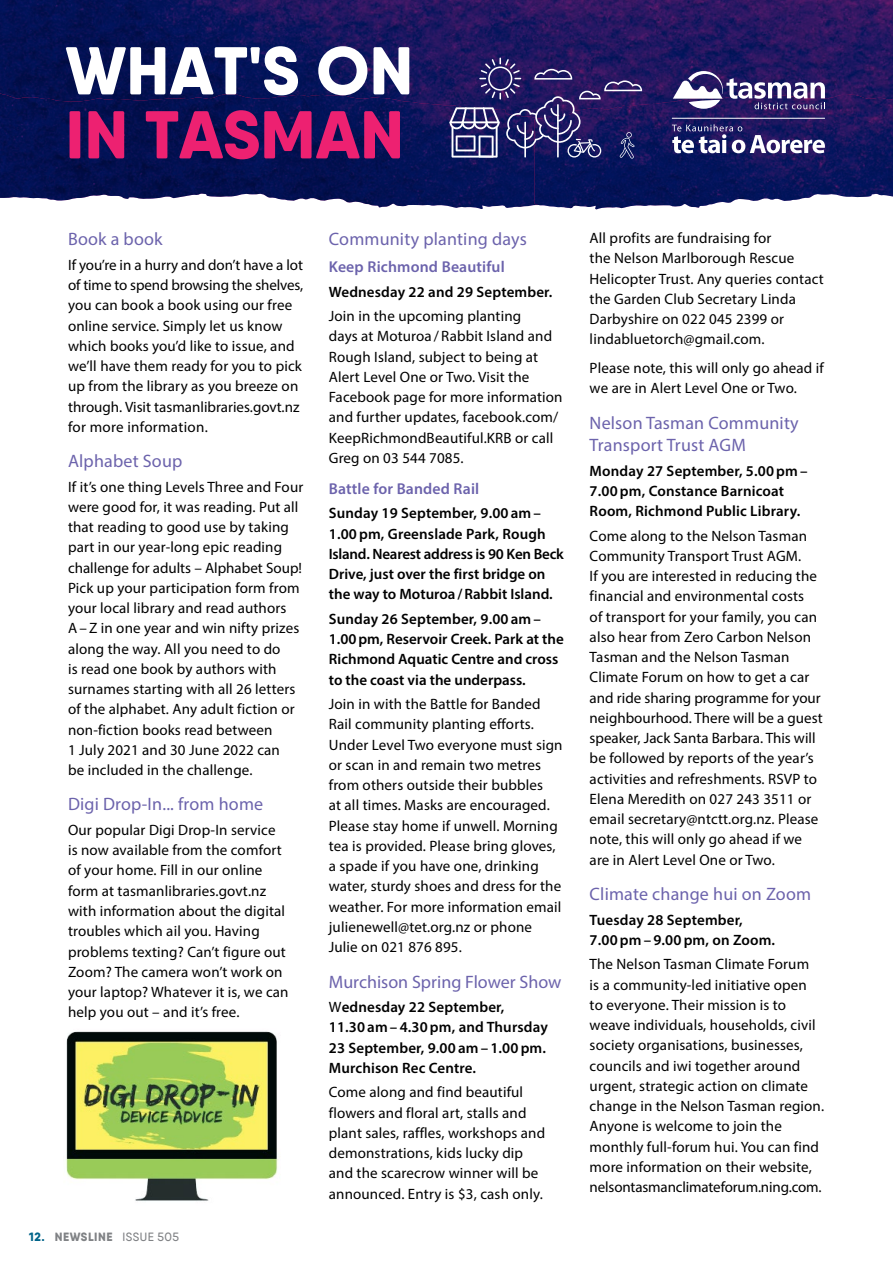
<style>
.page{position:relative;width:893px;height:1263px;background:#fff}
.page>*{position:absolute;margin:0;border:0;box-sizing:border-box;transform-origin:0 0}
.t1{font:800 67.5px "Qanelas Soft DEMO";color:#fff}
.t2{font:800 67.5px "Qanelas Soft DEMO";color:#ed2171}
.t3{font:18px/22.5px "Myriad Pro";letter-spacing:.01em;color:#6c63ac}
.t4{font:600 15.75px "Myriad Pro";letter-spacing:.01em;color:#6c63ac}
.t5{font:15px/20.2px "Myriad Pro";letter-spacing:.01em;color:#000}
.t6{font:600 15px/20.2px "Myriad Pro";letter-spacing:.01em;color:#000}
.t7{font:800 12px "Qanelas Soft DEMO";letter-spacing:.045em;color:#808285}
.s1{color:#00648a}
.s2{font-weight:500}
.s3{font-weight:400}
</style>
<div class="page">
<img style="left:0;top:0;width:893px;height:70px">
<svg style="left:0;top:70px;width:534px;height:139px;background:#051154"></svg>
<img style="left:0;top:193px;width:481px;height:16px">
<svg style="left:642px;top:70px;width:251px;height:128px;background:#1c1861"></svg>
<img style="left:534px;top:95px;width:312px;height:114px">
<svg style="left:449px;top:58px;width:193px;height:101px;background:#373172"></svg>
<svg style="left:673px;top:71px;width:152px;height:38px"></svg>
<hr style="left:672px;top:118px;width:153px;height:1px;background:#fff">
<svg style="left:672px;top:124px;width:153px;height:29px"></svg>
<img style="left:66px;top:1031px;width:213px;height:170px">
<h1 class="t1" style="left:65px;top:40px;width:349px">WHAT'S ON</h1>
<h1 class="t2" style="left:65px;top:104px;width:340px">IN TASMAN</h1>
<p class="t3" style="left:68px;top:228px;width:96px">Book a book</p>
<p class="t5" style="left:68px;top:254px;width:237px">If you’re in a hurry and don’t have a lot of time to spend browsing the shelves, you can book a book using our free online service. Simply let us know which books you’d like to issue, and we’ll have them ready for you to pick up from the library as you breeze on through. Visit tasmanlibraries.govt.nz for more information.</p>
<p class="t3" style="left:68px;top:450px;width:116px">Alphabet Soup</p>
<p class="t5" style="left:68px;top:476px;width:237px">If it’s one thing Levels Three and Four were good for, it was reading. Put all that reading to good use by taking part in our year-long epic reading challenge for adults – Alphabet Soup!<br>Pick up your participation form from your local library and read authors A– Z in one year and win nifty prizes along the way. All you need to do<br>is read one book by authors with surnames starting with all 26 letters of the alphabet. Any adult fiction or non-fiction books read between<br>1 July 2021 and 30 June 2022 can<br>be included in the challenge.</p>
<p class="t3" style="left:68px;top:793px;width:197px">Digi Drop-In... from home</p>
<p class="t5" style="left:68px;top:819px;width:222px">Our popular Digi Drop-In service is now available from the comfort of your home. Fill in our online form at tasmanlibraries.govt.nz with information about the digital troubles which ail you. Having problems texting? Can’t figure out<br>Zoom? The camera won’t work on your laptop? Whatever it is, we can help you out – and it’s free.</p>
<p class="t7" style="left:29px;top:1231px;width:152px"><span class="s1">12.</span> NEWSLINE <span class="s2">ISSUE 505</span></p>
<p class="t3" style="left:329px;top:228px;width:199px">Community planting days</p>
<p class="t4" style="left:329px;top:257px;width:177px">Keep Richmond Beautiful</p>
<p class="t6" style="left:329px;top:281px;width:225px">Wednesday 22 and 29 September.</p>
<p class="t5" style="left:329px;top:306px;width:235px">Join in the upcoming planting<br>days at Moturoa / Rabbit Island and<br>Rough Island, subject to being at<br>Alert Level One or Two. Visit the<br>Facebook page for more information and further updates, facebook.com/<br>KeepRichmondBeautiful.KRB or call<br>Greg on 03 544 7085.</p>
<p class="t4" style="left:329px;top:479px;width:152px">Battle for Banded Rail</p>
<p class="t6" style="left:329px;top:503px;width:237px">Sunday 19 September, 9.00 am – 1.00pm, Greenslade Park, Rough Island. Nearest address is 90 Ken Beck Drive, just over the first bridge on the way to Moturoa/Rabbit Island.</p>
<p class="t6" style="left:329px;top:608px;width:236px">Sunday 26 September, 9.00 am –<br>1.00pm, Reservoir Creek. Park at the<br>Richmond Aquatic Centre and cross to the coast via the underpass.</p>
<p class="t5" style="left:329px;top:694px;width:235px">Join in with the Battle for Banded Rail community planting efforts.<br>Under Level Two everyone must sign or scan in and remain two metres from others outside their bubbles<br>at all times. Masks are encouraged.<br>Please stay home if unwell. Morning tea is provided. Please bring gloves, a spade if you have one, drinking water, sturdy shoes and dress for the weather. For more information email julienewell@tet.org.nz or phone Julie on 021 876 895.</p>
<p class="t3" style="left:329px;top:970px;width:234px">Murchison Spring Flower Show</p>
<p class="t6" style="left:329px;top:996px;width:221px"><span class="s3">W</span>ednesday 22 September,<br>11.30 am – 4.30pm, and Thursday<br>23 September, 9.00 am – 1.00pm.<br>Murchison Rec Centre.</p>
<p class="t5" style="left:329px;top:1082px;width:218px">Come along and find beautiful flowers and floral art, stalls and plant sales, raffles, workshops and demonstrations, kids lucky dip and the scarecrow winner will be announced. Entry is $3, cash only.</p>
<p class="t5" style="left:590px;top:228px;width:236px">All profits are fundraising for<br>the Nelson Marlborough Rescue<br>Helicopter Trust. Any queries contact the Garden Club Secretary Linda<br>Darbyshire on 022 045 2399 or lindabluetorch@gmail.com.</p>
<p class="t5" style="left:590px;top:358px;width:236px">Please note, this will only go ahead if we are in Alert Level One or Two.</p>
<p class="t3" style="left:590px;top:411px;width:211px">Nelson Tasman Community<br>Transport Trust AGM</p>
<p class="t6" style="left:590px;top:460px;width:219px">Monday 27 September, 5.00pm –<br>7.00pm, Constance Barnicoat<br>Room, Richmond Public Library.</p>
<p class="t5" style="left:590px;top:525px;width:234px">Come along to the Nelson Tasman Community Transport Trust AGM.<br>If you are interested in reducing the financial and environmental costs<br>of transport for your family, you can also hear from Zero Carbon Nelson Tasman and the Nelson Tasman Climate Forum on how to get a car and ride sharing programme for your neighbourhood. There will be a guest speaker, Jack Santa Barbara. This will be followed by reports of the year’s activities and refreshments. RSVP to Elena Meredith on 027 243 3511 or email secretary@ntctt.org.nz. Please note, this will only go ahead if we are in Alert Level One or Two.</p>
<p class="t3" style="left:590px;top:882px;width:223px">Climate change hui on Zoom</p>
<p class="t6" style="left:590px;top:909px;width:187px">Tuesday 28 September,<br>7.00pm – 9.00pm, on Zoom.</p>
<p class="t5" style="left:590px;top:954px;width:236px">The Nelson Tasman Climate Forum<br>is a community-led initiative open<br>to everyone. Their mission is to weave individuals, households, civil society organisations, businesses, councils and iwi together around urgent, strategic action on climate change in the Nelson Tasman region.<br>Anyone is welcome to join the monthly full-forum hui. You can find more information on their website, nelsontasmanclimateforum.ning.com.</p>
</div>
